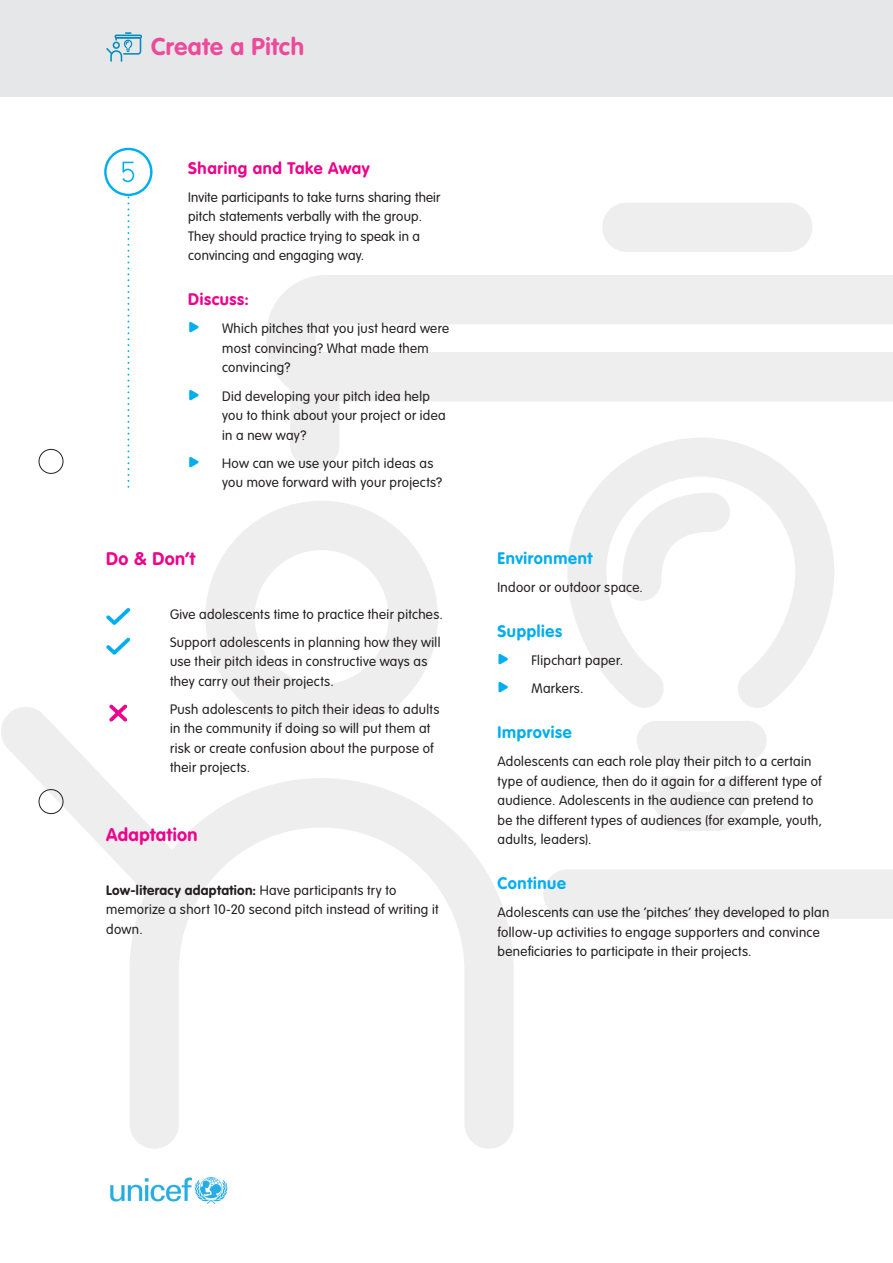
<style>
.page{position:relative;width:893px;height:1263px;background:#fff}
.page>*{position:absolute;margin:0;border:0;box-sizing:border-box;transform-origin:0 0}
.t1{font:700 24px "VAG Rounded Std";letter-spacing:.025em;color:#ed4a9b}
.Heading{font:700 18px "VAG Rounded Std";letter-spacing:.02em;color:#ed028c}
.Subheading{font:700 16.5px "VAG Rounded Std";letter-spacing:.04em;color:#00aeef}
.Subheading-2{font:700 16.5px "VAG Rounded Std";letter-spacing:.035em;color:#ed028c}
.Paragraph_Text{font:300 13.5px/19.5px "VAG Rounded Std";letter-spacing:.025em;color:#231f20}
.s1{color:#00aeef}
.s2{font-weight:700}
</style>
<div class="page">
<svg style="left:290px;top:401px;width:603px;height:518px"></svg>
<svg style="left:266px;top:275px;width:627px;height:126px;fill:#eeeeef"></svg>
<div style="left:602px;top:203px;width:210px;height:49px;background:#eeeeef;border-radius:25px"></div>
<svg style="left:130px;top:778px;width:384px;height:371px"></svg>
<svg style="left:205px;top:501px;width:233px;height:233px;fill:#eeeeef"></svg>
<div style="left:0;top:0;width:893px;height:97px;background:#e6e7e9"></div>
<img style="left:110px;top:1177px;width:118px;height:27px">
<div style="left:104px;top:148px;width:49px;height:48px;border:2px solid #00aeef;border-radius:50%"></div>
<svg style="left:122px;top:162px;width:12px;height:319px"></svg>
<svg style="left:106px;top:32px;width:35px;height:30px"></svg>
<svg style="left:1px;top:704px;width:197px;height:204px"></svg>
<svg style="left:106px;top:608px;width:24px;height:17px"></svg>
<svg style="left:106px;top:638px;width:24px;height:17px"></svg>
<div style="left:39px;top:449px;width:24px;height:24px;border:1px solid #231f20;border-radius:50%"></div>
<div style="left:39px;top:789px;width:24px;height:25px;border:1px solid #231f20;border-radius:50%"></div>
<p class="t1" style="left:151px;top:33px;width:154px">Create a Pitch</p>
<p class="Subheading-2" style="left:188px;top:158px;width:183px">Sharing and Take Away</p>
<p class="Paragraph_Text" style="left:188px;top:188px;width:254px">Invite participants to take turns sharing their pitch statements verbally with the group.<br>They should practice trying to speak in a convincing and engaging way.</p>
<p class="Subheading-2" style="left:188px;top:290px;width:62px">Discuss:</p>
<p class="Paragraph_Text" style="left:222px;top:319px;width:228px;text-indent:-34px"><span class="s1">•</span> Which pitches that you just heard were most convincing? What made them convincing?</p>
<p class="Paragraph_Text" style="left:222px;top:386px;width:225px;text-indent:-34px"><span class="s1">•</span> Did developing your pitch idea help you to think about your project or idea in a new way?</p>
<p class="Paragraph_Text" style="left:222px;top:453px;width:221px;text-indent:-34px"><span class="s1">•</span> How can we use your pitch ideas as you move forward with your projects?</p>
<p class="Heading" style="left:106px;top:548px;width:90px">Do &amp; Don’t</p>
<p class="Paragraph_Text" style="left:170px;top:605px;width:274px">Give adolescents time to practice their pitches.</p>
<p class="Paragraph_Text" style="left:170px;top:633px;width:272px">Support adolescents in planning how they will use their pitch ideas in constructive ways as they carry out their projects.</p>
<p class="Paragraph_Text" style="left:170px;top:700px;width:271px">Push adolescents to pitch their ideas to adults in the community if doing so will put them at risk or create confusion about the purpose of their projects.</p>
<p class="Heading" style="left:106px;top:824px;width:93px">Adaptation</p>
<p class="Paragraph_Text" style="left:106px;top:881px;width:334px"><span class="s2">Low-literacy adaptation:</span> Have participants try to memorize a short 10-20 second pitch instead of writing it down.</p>
<p class="Subheading" style="left:497px;top:549px;width:96px">Environment</p>
<p class="Paragraph_Text" style="left:497px;top:578px;width:147px">Indoor or outdoor space.</p>
<p class="Subheading" style="left:497px;top:622px;width:66px">Supplies</p>
<p class="Paragraph_Text" style="left:497px;top:651px;width:127px"><span class="s1">•</span> Flipchart paper.</p>
<p class="Paragraph_Text" style="left:497px;top:679px;width:87px"><span class="s1">•</span> Markers.</p>
<p class="Subheading" style="left:497px;top:723px;width:76px">Improvise</p>
<p class="Paragraph_Text" style="left:497px;top:752px;width:326px">Adolescents can each role play their pitch to a certain type of audience, then do it again for a different type of audience. Adolescents in the audience can pretend to be the different types of audiences (for example, youth, adults, leaders).</p>
<p class="Subheading" style="left:497px;top:874px;width:70px">Continue</p>
<p class="Paragraph_Text" style="left:497px;top:903px;width:333px">Adolescents can use the ‘pitches’ they developed to plan follow-up activities to engage supporters and convince beneficiaries to participate in their projects.</p>
</div>
